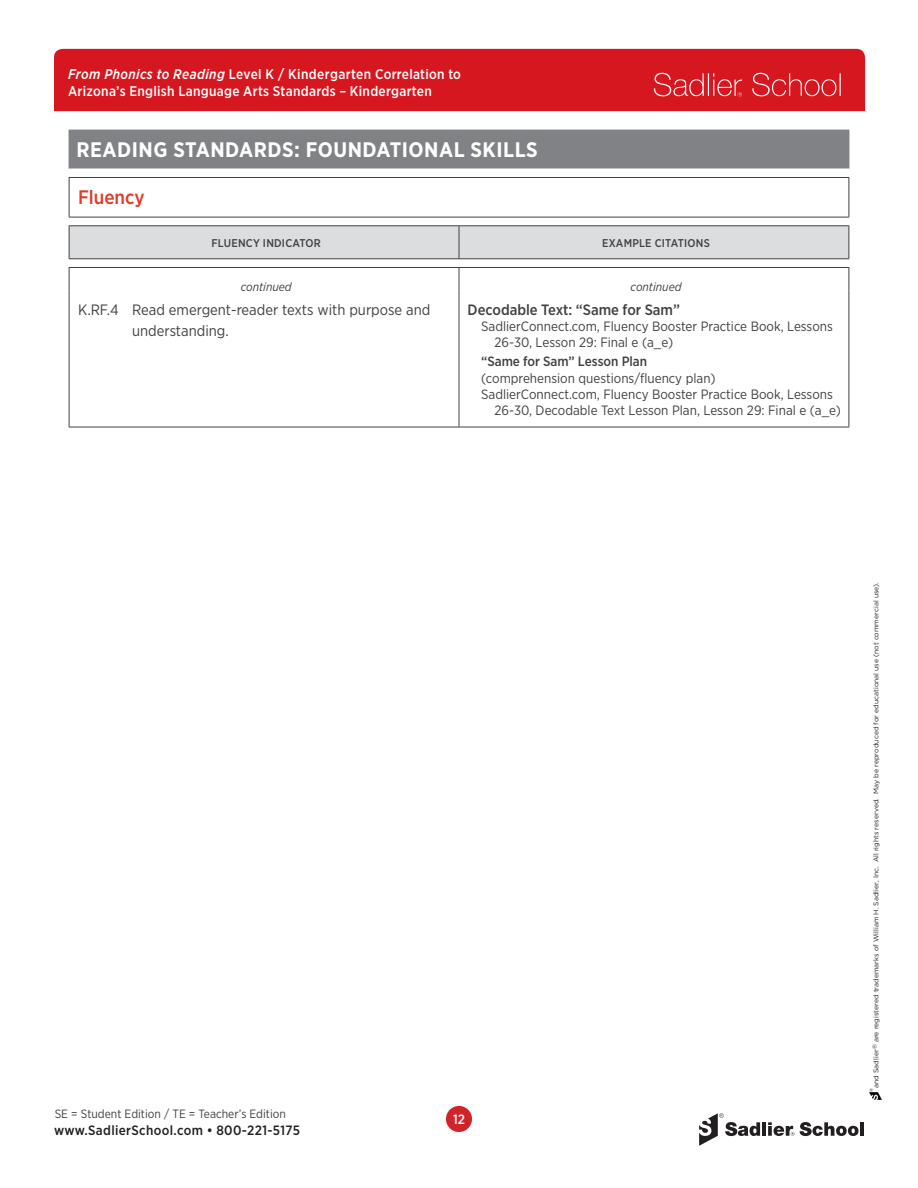
<style>
.page{position:relative;width:918px;height:1188px;background:#fff}
.page>*{position:absolute;margin:0;border:0;box-sizing:border-box;transform-origin:0 0}
.t1{font:700 21px "Gotham Narrow";letter-spacing:.025em;color:#fff}
.Strand{font:500 19.5px "Gotham Narrow";color:#dd3c2a}
.Standard_code_indent{font:15px/21px "Gotham Narrow";color:#414142}
.Lesson_Title{font:500 15px "Gotham Narrow";color:#414142}
.t2{font:500 14.1px "Gotham Narrow";letter-spacing:.02em;color:#fff}
.t3{font:500 13.95px "Gotham Narrow";letter-spacing:.02em;color:#fff}
.Locator{font:13.5px/16.2px "Gotham Narrow";color:#414142}
.Lesson_Plan_Note{font:13.5px "Gotham Narrow";color:#414142}
.t4{font:500 13.5px "Gotham Narrow";letter-spacing:.025em;color:#231f20}
.Lesson_Title_lesson_plan{font:500 13.5px "Gotham Narrow";color:#414142}
.t5{font:500 13.5px "Gotham Narrow";color:#fff}
.t6{font:12px "Gotham Narrow";color:#414142}
.CONTINUED_top_of_column{font:italic 12px "Gotham Narrow";color:#414142}
.Table_header{font:500 11.25px "Gotham Narrow";letter-spacing:.02em;color:#414142}
.t7{font:6.9px "Gotham";color:#231f20}
.t8{font:4.8px "Gotham";color:#231f20}
.s1{font-style:italic}
</style>
<div class="page">
<div style="left:54px;top:49px;width:811px;height:62px;background:#d7171f"></div>
<svg style="left:654px;top:73px;width:88px;height:24px;background:#dd3f45"></svg>
<svg style="left:752px;top:73px;width:89px;height:23px;background:#dd3b41"></svg>
<svg style="left:869px;top:1093px;width:13px;height:7px"></svg>
<svg style="left:699px;top:1113px;width:61px;height:33px"></svg>
<hr style="left:762px;top:1122px;width:4px;height:14px;background:#231f20">
<svg style="left:800px;top:1122px;width:59px;height:14px"></svg>
<hr style="left:860px;top:1122px;width:4px;height:14px;background:#231f20">
<svg style="left:768px;top:1122px;width:26px;height:14px"></svg>
<div style="left:446px;top:1106px;width:26px;height:26px;background:#d1232a;border-radius:50%"></div>
<div style="left:69px;top:130px;width:780px;height:38px;background:#808285"></div>
<hr style="left:69px;top:167px;width:780px;height:2px;background:#808285">
<div style="left:70px;top:226px;width:779px;height:32px;background:#dcdddf"></div>
<hr style="left:69px;top:225px;width:390px;height:1px;background:#414142">
<hr style="left:69px;top:226px;width:1px;height:32px;background:#414142">
<hr style="left:459px;top:225px;width:390px;height:1px;background:#414142">
<hr style="left:459px;top:226px;width:1px;height:32px;background:#414142">
<hr style="left:849px;top:226px;width:1px;height:32px;background:#414142">
<hr style="left:69px;top:267px;width:390px;height:1px;background:#414142">
<hr style="left:459px;top:267px;width:390px;height:1px;background:#414142">
<hr style="left:69px;top:177px;width:390px;height:1px;background:#414142">
<hr style="left:69px;top:178px;width:1px;height:39px;background:#414142">
<hr style="left:459px;top:177px;width:390px;height:1px;background:#414142">
<hr style="left:849px;top:178px;width:1px;height:39px;background:#414142">
<hr style="left:69px;top:217px;width:390px;height:1px;background:#414142">
<hr style="left:459px;top:217px;width:390px;height:1px;background:#414142">
<hr style="left:69px;top:258px;width:390px;height:1px;background:#414142">
<hr style="left:459px;top:258px;width:390px;height:1px;background:#414142">
<hr style="left:69px;top:291px;width:1px;height:136px;background:#414142">
<hr style="left:459px;top:291px;width:1px;height:136px;background:#414142">
<hr style="left:849px;top:291px;width:1px;height:136px;background:#414142">
<hr style="left:69px;top:427px;width:390px;height:1px;background:#414142">
<hr style="left:459px;top:427px;width:390px;height:1px;background:#414142">
<svg style="left:69px;top:268px;width:1px;height:23px"></svg>
<svg style="left:849px;top:268px;width:1px;height:23px"></svg>
<svg style="left:459px;top:268px;width:1px;height:23px"></svg>
<p class="t3" style="left:68px;top:65px;width:395px"><span class="s1">From Phonics to Reading</span> Level K / Kindergarten Correlation to</p>
<p class="t2" style="left:68px;top:82px;width:365px">Arizona’s English Language Arts Standards – Kindergarten</p>
<h1 class="t1" style="left:76px;top:137px;width:463px">READING STANDARDS: FOUNDATIONAL SKILLS</h1>
<p class="Strand" style="left:78px;top:185px;width:68px">Fluency</p>
<p class="Table_header" style="left:212px;top:236px;width:111px">FLUENCY INDICATOR</p>
<p class="Table_header" style="left:602px;top:236px;width:109px">EXAMPLE CITATIONS</p>
<p class="CONTINUED_top_of_column" style="left:241px;top:279px;width:53px">continued</p>
<p class="CONTINUED_top_of_column" style="left:631px;top:279px;width:53px">continued</p>
<p class="Standard_code_indent" style="left:132px;top:299px;width:300px;text-indent:-54px">K.RF.4 Read emergent-reader texts with purpose and understanding.</p>
<p class="Lesson_Title" style="left:468px;top:300px;width:214px">Decodable Text: “Same for Sam”</p>
<p class="Locator" style="left:495px;top:318px;width:340px;text-indent:-14px">SadlierConnect.com, Fluency Booster Practice Book, Lessons<br>26-30, Lesson 29: Final e (a_e)</p>
<p class="Lesson_Title_lesson_plan" style="left:481px;top:353px;width:168px">“Same for Sam” Lesson Plan</p>
<p class="Lesson_Plan_Note" style="left:481px;top:370px;width:236px">(comprehension questions/fluency plan)</p>
<p class="Locator" style="left:495px;top:386px;width:348px;text-indent:-14px">SadlierConnect.com, Fluency Booster Practice Book, Lessons<br>26-30, Decodable Text Lesson Plan, Lesson 29: Final e (a_e)</p>
<p class="t6" style="left:55px;top:1106px;width:233px">SE = Student Edition / TE = Teacher’s Edition</p>
<p class="t4" style="left:54px;top:1122px;width:248px">www.SadlierSchool.com • 800-221-5175</p>
<p class="t5" style="left:453px;top:1110px;width:13px">12</p>
<p class="t7" style="left:872px;top:1088px;width:507px;rotate:-90deg">and Sadlier<sup>®</sup> are registered trademarks of William H. Sadlier, Inc. All rights reserved. May be reproduced for educational use (not commercial use).</p>
<p class="t8" style="left:868px;top:1092px;width:6px;rotate:-90deg">®</p>
</div>
